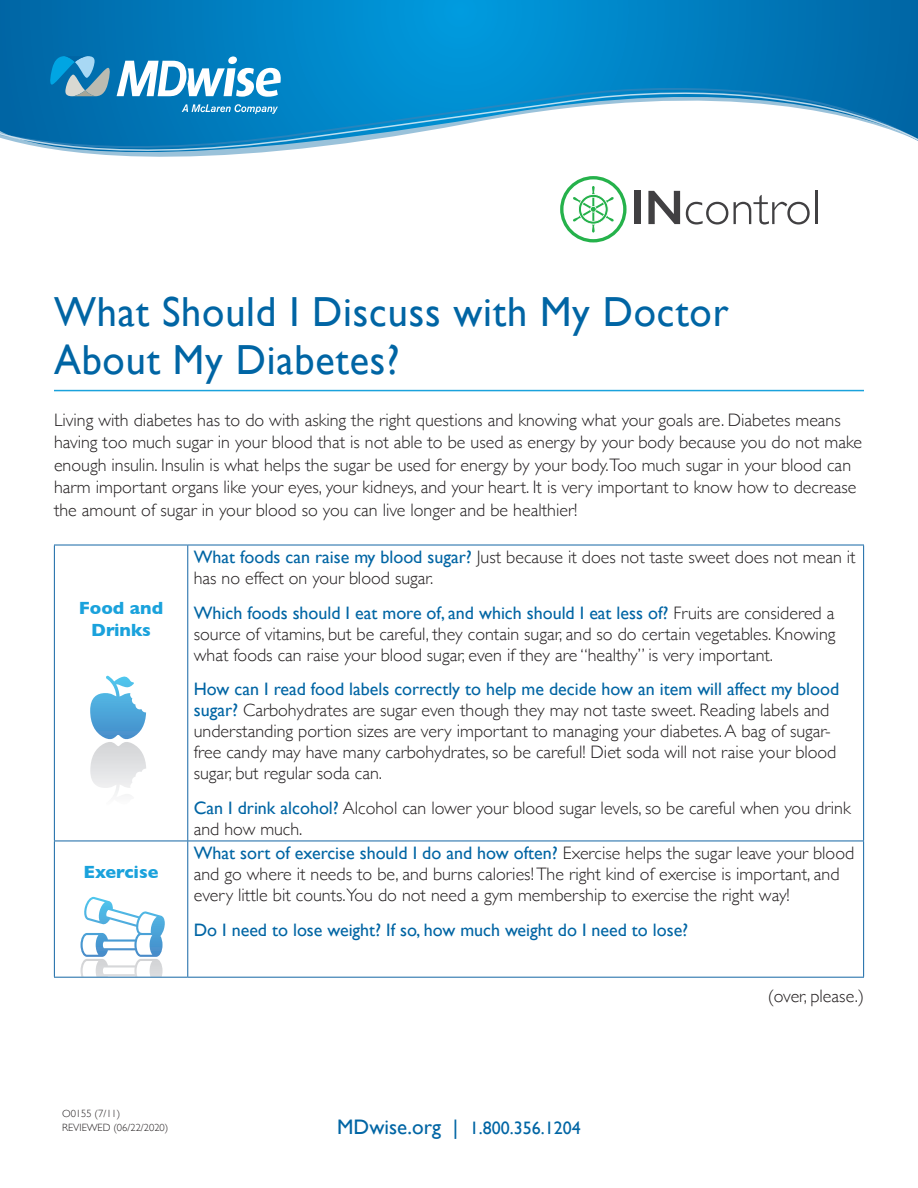
<style>
.page{position:relative;width:918px;height:1188px;background:#fff}
.page>*{position:absolute;margin:0;border:0;box-sizing:border-box;transform-origin:0 0}
.t1{font:42px/48px "Gill Sans";letter-spacing:.02em;color:#0065a4;scale:.96 1}
.body_copy{font:300 18px/21px "Gill Sans";color:#231f20}
.body_copy-2{font:18px "Gill Sans";color:#0065a4}
.Category{font:700 18px/21.6px "Gill Sans";color:#1aa2dc;text-align:center}
.t2{font:300 10.5px "Gill Sans";color:#231f20}
.s1{font-weight:400;color:#0065a4}
.s2{font-size:21px}
</style>
<div class="page">
<svg style="left:81px;top:897px;width:84px;height:80px"></svg>
<hr style="left:54px;top:390px;width:810px;height:1px;background:#1aa2dc">
<svg style="left:90px;top:676px;width:56px;height:119px"></svg>
<hr style="left:54px;top:545px;width:1px;height:296px;background:#1466a5">
<hr style="left:54px;top:545px;width:134px;height:1px;background:#1466a5">
<hr style="left:187px;top:545px;width:1px;height:296px;background:#1466a5">
<hr style="left:188px;top:545px;width:676px;height:1px;background:#1466a5">
<hr style="left:863px;top:545px;width:1px;height:296px;background:#1466a5">
<hr style="left:54px;top:841px;width:1px;height:136px;background:#1466a5">
<hr style="left:54px;top:841px;width:134px;height:1px;background:#1466a5">
<hr style="left:187px;top:841px;width:1px;height:136px;background:#1466a5">
<hr style="left:188px;top:841px;width:676px;height:1px;background:#1466a5">
<hr style="left:863px;top:841px;width:1px;height:136px;background:#1466a5">
<hr style="left:54px;top:977px;width:134px;height:1px;background:#1466a5">
<hr style="left:188px;top:977px;width:676px;height:1px;background:#1466a5">
<svg style="left:0;top:0;width:918px;height:157px;background:#0e86c4"></svg>
<svg style="left:0;top:85px;width:918px;height:6px;background:#027fc0"></svg>
<svg style="left:0;top:91px;width:918px;height:61px"></svg>
<svg style="left:182px;top:104px;width:96px;height:10px"></svg>
<svg style="left:50px;top:56px;width:231px;height:41px"></svg>
<div style="left:635px;top:191px;width:6px;height:33px;background:#414042"></div>
<svg style="left:648px;top:191px;width:32px;height:33px"></svg>
<svg style="left:686px;top:202px;width:42px;height:23px"></svg>
<svg style="left:734px;top:195px;width:76px;height:30px"></svg>
<hr style="left:815px;top:191px;width:3px;height:33px;background:#414042">
<svg style="left:560px;top:176px;width:67px;height:66px"></svg>
<p class="t1" style="left:54px;top:287px;width:704px">What Should I Discuss with My Doctor<br>About My Diabetes?</p>
<p class="body_copy" style="left:54px;top:408px;width:810px;line-height:22.5px">Living with diabetes has to do with asking the right questions and knowing what your goals are. Diabetes means having too much sugar in your blood that is not able to be used as energy by your body because you do not make enough insulin. Insulin is what helps the sugar be used for energy by your body.Too much sugar in your blood can harm important organs like your eyes, your kidneys, and your heart. It is very important to know how to decrease the amount of sugar in your blood so you can live longer and be healthier!</p>
<p class="Category" style="left:79px;top:597px;width:86px">Food and<br>Drinks</p>
<p class="Category" style="left:84px;top:861px;width:76px">Exercise</p>
<p class="body_copy" style="left:194px;top:546px;width:663px"><span class="s1">What foods can raise my blood sugar?</span> Just because it does not taste sweet does not mean it has no effect on your blood sugar.</p>
<p class="body_copy" style="left:194px;top:602px;width:643px;text-align:justify"><span class="s1">Which foods should I eat more of, and which should I eat less of?</span> Fruits are considered a source of vitamins, but be careful, they contain sugar, and so do certain vegetables. Knowing what foods can raise your blood sugar, even if they are “healthy” is very important.</p>
<p class="body_copy" style="left:194px;top:678px;width:647px"><span class="s1">How can I read food labels correctly to help me decide how an item will affect my blood sugar?</span> Carbohydrates are sugar even though they may not taste sweet. Reading labels and understanding portion sizes are very important to managing your diabetes. A bag of sugar&shy;free candy may have many carbohydrates, so be careful! Diet soda will not raise your blood sugar, but regular soda can.</p>
<p class="body_copy" style="left:194px;top:797px;width:658px"><span class="s1">Can I drink alcohol?</span> Alcohol can lower your blood sugar levels, so be careful when you drink and how much.</p>
<p class="body_copy" style="left:194px;top:842px;width:662px"><span class="s1">What sort of exercise should I do and how often?</span> Exercise helps the sugar leave your blood and go where it needs to be, and burns calories! The right kind of exercise is important, and every little bit counts.You do not need a gym membership to exercise the right way!</p>
<p class="body_copy-2" style="left:194px;top:919px;width:496px">Do I need to lose weight? If so, how much weight do I need to lose?</p>
<p class="body_copy" style="left:768px;top:985px;width:98px">(over, please.)</p>
<p class="t2" style="left:62px;top:1106px;width:60px">O0155 (7/11)</p>
<p class="t2" style="left:62px;top:1119px;width:108px">REVIEWED (06/22/2020)</p>
<p class="body_copy-2" style="left:337px;top:1117px;width:245px"><span class="s2">MDwise.org |</span> 1.800.356.1204</p>
</div>
